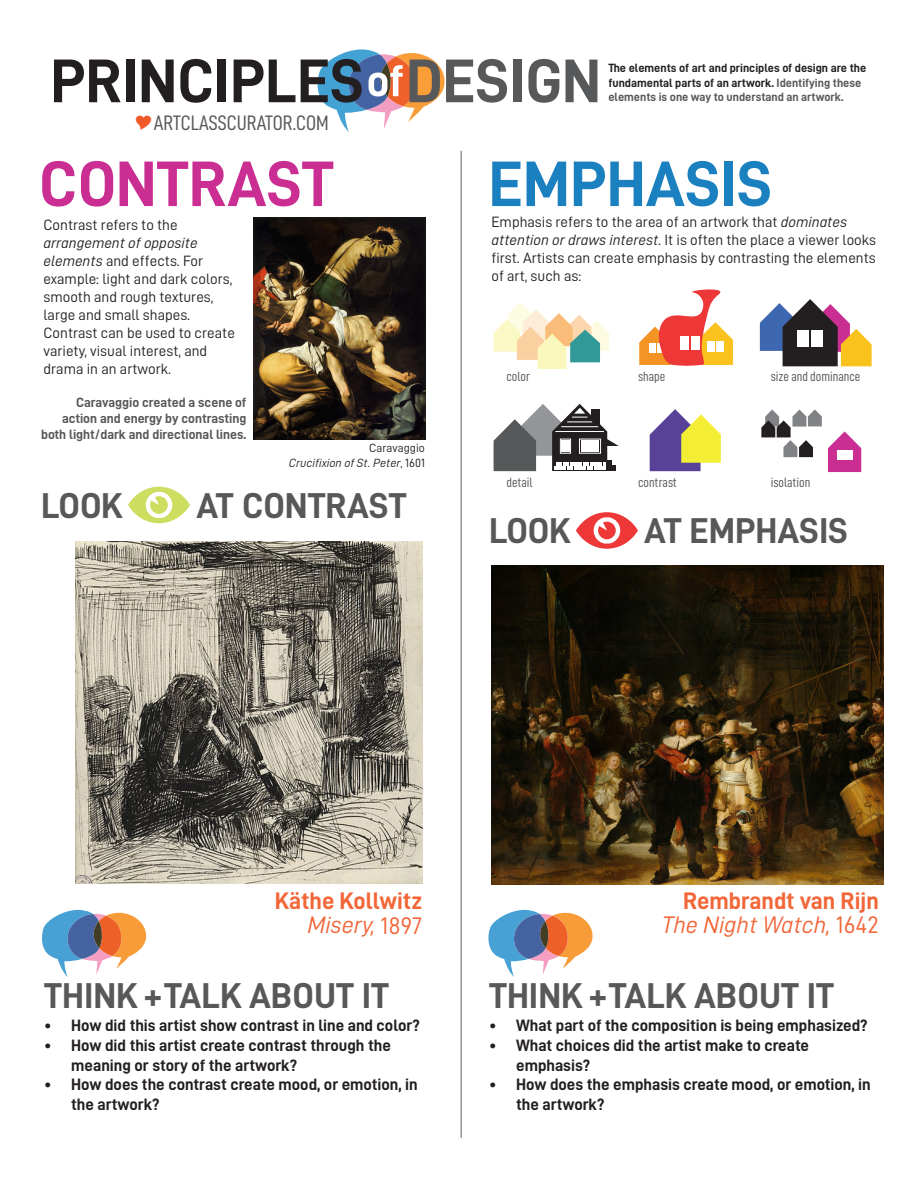
<style>
.page{position:relative;width:918px;height:1188px;background:#fff}
.page>*{position:absolute;margin:0;border:0;box-sizing:border-box;transform-origin:0 0}
.t1{font:64.5px "D DIN Bold";color:#1b80bf}
.t2{font:64.5px "D DIN Bold";color:#ca2e93}
.t3{font:36px "D DIN Bold";color:#57585a}
.t4{font:24px "D DIN Bold";color:#f26638}
.t5{font:24px "D DIN Italic";color:#f26638}
.t6{font:21px "D DIN Condensed";color:#57585a}
.t7{font:16.5px/19.8px "D DIN Bold";color:#231f20}
.t8{font:15px/18px "D DIN";color:#231f20}
.t9{font:13.5px/16.2px "D DIN Bold";color:#57585a;text-align:right}
.t10{font:13.5px "D DIN Condensed";color:#57585a}
.t11{font:12px/14.4px "D DIN Bold";color:#231f20}
.t12{font:12px "D DIN Italic";color:#231f20}
.t13{font:12px "D DIN";color:#231f20}
.s1{font-family:"D DIN Italic"}
.s2{font-family:"D DIN"}
.s3{color:#57585a}
</style>
<div class="page">
<hr style="left:460px;top:151px;width:2px;height:987px;background:#939598">
<img style="left:491px;top:565px;width:392px;height:319px">
<svg style="left:576px;top:512px;width:62px;height:37px"></svg>
<svg style="left:488px;top:910px;width:105px;height:67px"></svg>
<svg style="left:54px;top:60px;width:67px;height:42px"></svg>
<div style="left:126px;top:60px;width:8px;height:42px;background:#231f20"></div>
<svg style="left:142px;top:60px;width:32px;height:42px"></svg>
<svg style="left:180px;top:59px;width:31px;height:44px"></svg>
<div style="left:218px;top:60px;width:8px;height:42px;background:#231f20"></div>
<svg style="left:234px;top:60px;width:61px;height:42px"></svg>
<svg style="left:301px;top:49px;width:206px;height:82px"></svg>
<div style="left:513px;top:60px;width:8px;height:42px;background:#57585a"></div>
<svg style="left:528px;top:59px;width:31px;height:44px"></svg>
<svg style="left:566px;top:60px;width:31px;height:42px"></svg>
<img style="left:75px;top:541px;width:347px;height:343px">
<svg style="left:128px;top:487px;width:62px;height:36px"></svg>
<svg style="left:42px;top:910px;width:105px;height:67px"></svg>
<svg style="left:760px;top:299px;width:112px;height:67px"></svg>
<div style="left:857px;top:345px;width:6px;height:9px;background:#f9c21d"></div>
<div style="left:849px;top:345px;width:7px;height:9px;background:#f9c21d"></div>
<svg style="left:639px;top:289px;width:94px;height:77px"></svg>
<div style="left:680px;top:336px;width:9px;height:13px;background:#fff"></div>
<div style="left:691px;top:336px;width:9px;height:13px;background:#fff"></div>
<svg style="left:761px;top:409px;width:61px;height:48px"></svg>
<svg style="left:828px;top:432px;width:33px;height:40px"></svg>
<div style="left:845px;top:449px;width:7px;height:10px;background:#fff"></div>
<div style="left:837px;top:449px;width:7px;height:10px;background:#fff"></div>
<div style="left:845px;top:451px;width:7px;height:9px;background:#fff"></div>
<div style="left:837px;top:451px;width:7px;height:9px;background:#fff"></div>
<svg style="left:494px;top:303px;width:115px;height:66px"></svg>
<svg style="left:650px;top:409px;width:71px;height:62px"></svg>
<div style="left:702px;top:436px;width:8px;height:11px;background:#f4ed35"></div>
<div style="left:692px;top:436px;width:8px;height:11px;background:#f4ed35"></div>
<svg style="left:494px;top:404px;width:125px;height:67px"></svg>
<img style="left:253px;top:217px;width:173px;height:223px">
<p class="t6" style="left:154px;top:111px;width:176px">ARTCLASSCURATOR.COM</p>
<p class="t2" style="left:39px;top:148px;width:296px">CONTRAST</p>
<p class="t8" style="left:44px;top:216px;width:193px">Contrast refers to the <span class="s1">arrangement of opposite elements</span> and effects. For example: light and dark colors, smooth and rough textures, large and small shapes.<br>Contrast can be used to create variety, visual interest, and drama in an artwork.</p>
<p class="t9" style="left:41px;top:393px;width:207px">Caravaggio created a scene of action and energy by contrasting both light/dark and directional lines.</p>
<p class="t13" style="left:369px;top:442px;width:57px">Caravaggio</p>
<p class="t12" style="left:289px;top:456px;width:138px">Crucifixion of St. Peter<span class="s2">, 1601</span></p>
<p class="t3" style="left:41px;top:485px;width:84px">LOOK</p>
<p class="t3" style="left:196px;top:485px;width:212px">AT CONTRAST</p>
<p class="t11" style="left:608px;top:61px;width:259px">The elements of art and principles of design are the fundamental parts of an artwork. <span class="s3">Identifying these elements is one way to understand an artwork.</span></p>
<p class="t1" style="left:488px;top:148px;width:285px">EMPHASIS</p>
<p class="t8" style="left:491px;top:213px;width:386px">Emphasis refers to the area of an artwork that <span class="s1">dominates attention or draws interest</span>. It is often the place a viewer looks first. Artists can create emphasis by contrasting the elements of art, such as:</p>
<p class="t10" style="left:506px;top:369px;width:25px">color</p>
<p class="t10" style="left:638px;top:369px;width:29px">shape</p>
<p class="t10" style="left:506px;top:475px;width:28px">detail</p>
<p class="t10" style="left:638px;top:475px;width:40px">contrast</p>
<p class="t10" style="left:771px;top:369px;width:91px">size and dominance</p>
<p class="t10" style="left:771px;top:475px;width:41px">isolation</p>
<p class="t3" style="left:489px;top:511px;width:84px">LOOK</p>
<p class="t3" style="left:644px;top:511px;width:205px">AT EMPHASIS</p>
<p class="t4" style="left:275px;top:887px;width:149px">Käthe Kollwitz</p>
<p class="t5" style="left:307px;top:911px;width:117px">Misery, <span class="s2">1897</span></p>
<p class="t3" style="left:44px;top:976px;width:346px">THINK + TALK ABOUT IT</p>
<p class="t7" style="left:44px;top:1015px;width:377px">• How did this artist show contrast in line and color?</p>
<p class="t7" style="left:71px;top:1035px;width:321px;text-indent:-27px">• How did this artist create contrast through the meaning or story of the artwork?</p>
<p class="t7" style="left:71px;top:1075px;width:348px;text-indent:-27px">• How does the contrast create mood, or emotion, in the artwork?</p>
<p class="t4" style="left:683px;top:887px;width:197px">Rembrandt van Rijn</p>
<p class="t5" style="left:662px;top:911px;width:219px">The Night Watch, <span class="s2">1642</span></p>
<p class="t3" style="left:489px;top:976px;width:346px">THINK + TALK ABOUT IT</p>
<p class="t7" style="left:489px;top:1015px;width:380px">• What part of the composition is being emphasized?</p>
<p class="t7" style="left:516px;top:1035px;width:294px;text-indent:-27px">• What choices did the artist make to create emphasis?</p>
<p class="t7" style="left:516px;top:1075px;width:356px;text-indent:-27px">• How does the emphasis create mood, or emotion, in the artwork?</p>
</div>
